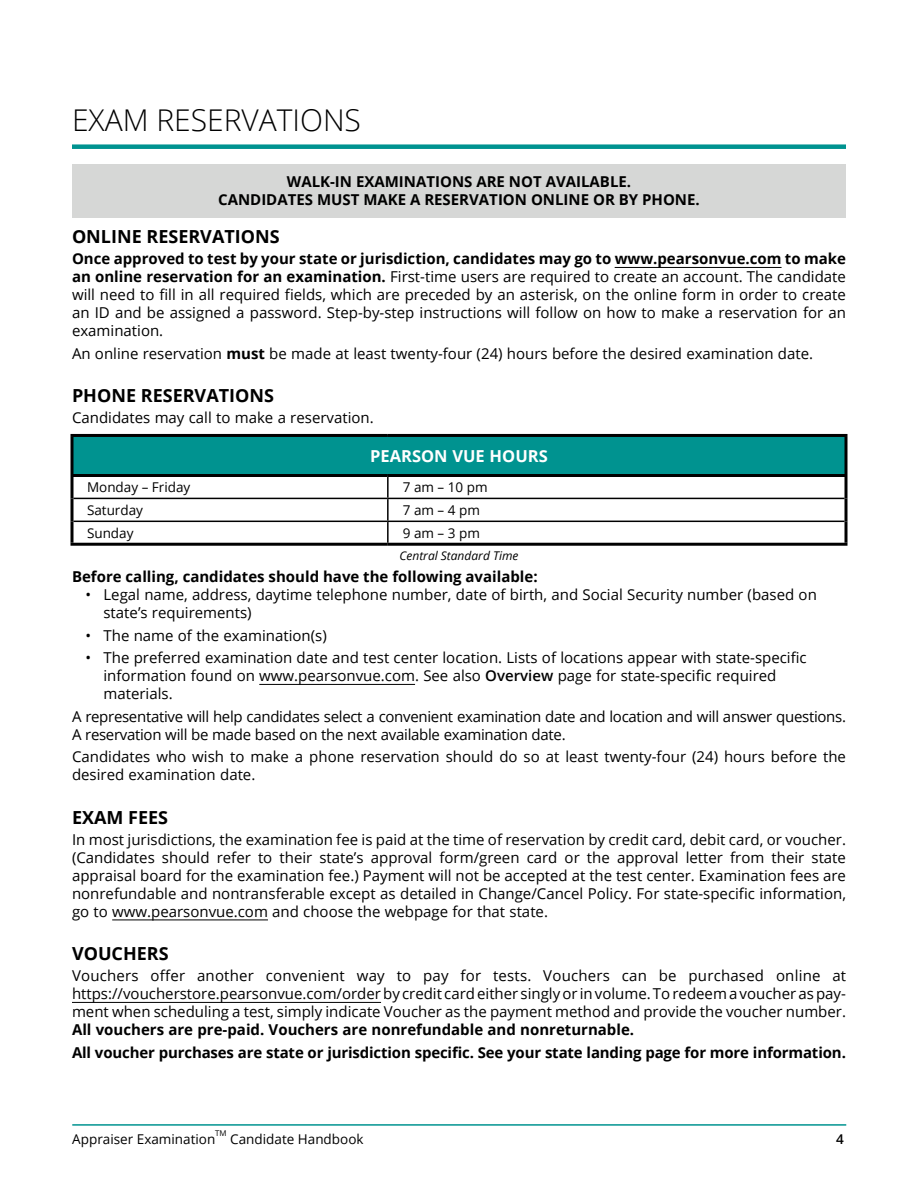
<style>
.page{position:relative;width:918px;height:1188px;background:#fff}
.page>*{position:absolute;margin:0;border:0;box-sizing:border-box;transform-origin:0 0}
.MAIN_HEAD{font:300 30px "Open Sans";color:#000}
.A_Head{font:700 18px "Open Sans";color:#000}
.Table_Head{font:700 16.5px "Open Sans";color:#fff}
.Text{font:15px/18px "Open Sans";color:#000;text-align:justify}
.Bullets{font:15px/18px "Open Sans";color:#000}
.Text-2{font:15px/18px "Open Sans";letter-spacing:-.02em;color:#000}
.Text-3{font:700 15px "Open Sans";letter-spacing:-.01em;color:#000}
.Notes_Head{font:700 15px/18px "Open Sans";color:#000;text-align:center}
.Text_before_list{font:700 15px "Open Sans";color:#000}
.table_body{font:13.5px "Open Sans";color:#000}
.t1{font:600 13.5px "Open Sans";color:#000}
.table_footnote{font:italic 12px "Open Sans";color:#000}
.t2{font:7.8px "Open Sans";color:#000}
.s1{font-weight:700}
.s2{font-weight:600}
</style>
<div class="page">
<hr style="left:72px;top:1124px;width:774px;height:2px;background:#009390">
<div style="left:72px;top:144px;width:774px;height:5px;background:#009390"></div>
<hr style="left:615px;top:267px;width:167px;height:1px;background:#000">
<hr style="left:259px;top:684px;width:156px;height:1px;background:#000">
<hr style="left:112px;top:920px;width:156px;height:1px;background:#000">
<hr style="left:72px;top:1002px;width:309px;height:1px;background:#000">
<div style="left:72px;top:164px;width:774px;height:54px;background:#d6d7d6"></div>
<div style="left:72px;top:435px;width:774px;height:41px;background:#009390"></div>
<svg style="left:70px;top:477px;width:4px;height:21px"></svg>
<svg style="left:844px;top:477px;width:4px;height:21px"></svg>
<svg style="left:70px;top:498px;width:4px;height:23px"></svg>
<svg style="left:844px;top:498px;width:4px;height:23px"></svg>
<svg style="left:70px;top:521px;width:4px;height:22px"></svg>
<svg style="left:844px;top:521px;width:4px;height:22px"></svg>
<hr style="left:70px;top:543px;width:318px;height:3px;background:#000">
<hr style="left:388px;top:543px;width:459px;height:3px;background:#000">
<hr style="left:387px;top:477px;width:2px;height:21px;background:#000">
<hr style="left:74px;top:498px;width:314px;height:1px;background:#000">
<hr style="left:388px;top:498px;width:456px;height:1px;background:#000">
<hr style="left:387px;top:499px;width:2px;height:22px;background:#000">
<hr style="left:74px;top:521px;width:314px;height:1px;background:#000">
<hr style="left:388px;top:521px;width:456px;height:1px;background:#000">
<hr style="left:387px;top:522px;width:2px;height:21px;background:#000">
<hr style="left:70px;top:434px;width:318px;height:3px;background:#000">
<svg style="left:70px;top:437px;width:4px;height:37px"></svg>
<hr style="left:388px;top:434px;width:459px;height:3px;background:#000">
<svg style="left:844px;top:437px;width:4px;height:37px"></svg>
<hr style="left:70px;top:474px;width:318px;height:3px;background:#000">
<hr style="left:388px;top:474px;width:459px;height:3px;background:#000">
<p class="MAIN_HEAD" style="left:72px;top:100px;width:290px">EXAM RESERVATIONS</p>
<p class="Notes_Head" style="left:218px;top:172px;width:483px">WALK-IN EXAMINATIONS ARE NOT AVAILABLE.<br>CANDIDATES MUST MAKE A RESERVATION ONLINE OR BY PHONE.</p>
<p class="A_Head" style="left:72px;top:224px;width:209px">ONLINE RESERVATIONS</p>
<p class="Text" style="left:72px;top:250px;width:776px"><span class="s1">Once approved to test by your state or jurisdiction, candidates may go to www.pearsonvue.com to make an online reservation for an examination.</span> First-time users are required to create an account. The candidate will need to fill in all required fields, which are preceded by an asterisk, on the online form in order to create an ID and be assigned a password. Step-by-step instructions will follow on how to make a reservation for an examination.</p>
<p class="Text" style="left:72px;top:344px;width:743px">An online reservation <span class="s1">must</span> be made at least twenty-four (24) hours before the desired examination date.</p>
<p class="A_Head" style="left:72px;top:383px;width:204px">PHONE RESERVATIONS</p>
<p class="Text" style="left:72px;top:409px;width:303px">Candidates may call to make a reservation.</p>
<p class="Table_Head" style="left:370px;top:444px;width:179px">PEARSON VUE HOURS</p>
<p class="table_body" style="left:87px;top:478px;width:105px">Monday – Friday</p>
<p class="table_body" style="left:403px;top:478px;width:86px">7 am – 10 pm</p>
<p class="table_body" style="left:87px;top:501px;width:58px">Saturday</p>
<p class="table_body" style="left:403px;top:501px;width:79px">7 am – 4 pm</p>
<p class="table_body" style="left:87px;top:523px;width:48px">Sunday</p>
<p class="table_body" style="left:403px;top:523px;width:79px">9 am – 3 pm</p>
<p class="table_footnote" style="left:400px;top:547px;width:120px">Central Standard Time</p>
<p class="Text_before_list" style="left:72px;top:566px;width:467px">Before calling, candidates should have the following available:</p>
<p class="Bullets" style="left:104px;top:586px;width:715px;text-indent:-18px">• Legal name, address, daytime telephone number, date of birth, and Social Security number (based on state’s requirements)</p>
<p class="Bullets" style="left:86px;top:626px;width:243px">• The name of the examination(s)</p>
<p class="Bullets" style="left:104px;top:649px;width:705px;text-indent:-18px">• The preferred examination date and test center location. Lists of locations appear with state-specific information found on www.pearsonvue.com. See also <span class="s2">Overview</span> page for state-specific required materials.</p>
<p class="Text-2" style="left:72px;top:707px;width:776px">A representative will help candidates select a convenient examination date and location and will answer questions.<br>A reservation will be made based on the next available examination date.</p>
<p class="Text" style="left:72px;top:748px;width:776px">Candidates who wish to make a phone reservation should do so at least twenty-four (24) hours before the desired examination date.</p>
<p class="A_Head" style="left:72px;top:805px;width:98px">EXAM FEES</p>
<p class="Text" style="left:72px;top:830px;width:776px">In most jurisdictions, the examination fee is paid at the time of reservation by credit card, debit card, or voucher. (Candidates should refer to their state’s approval form/green card or the approval letter from their state appraisal board for the examination fee.) Payment will not be accepted at the test center. Examination fees are nonrefundable and nontransferable except as detailed in Change/Cancel Policy. For state-specific information, go to www.pearsonvue.com and choose the webpage for that state.</p>
<p class="A_Head" style="left:72px;top:941px;width:98px">VOUCHERS</p>
<p class="Text" style="left:72px;top:967px;width:776px">Vouchers offer another convenient way to pay for tests. Vouchers can be purchased online at https://voucherstore.pearsonvue.com/order by credit card either singly or in volume. To redeem a voucher as pay&shy;ment when scheduling a test, simply indicate Voucher as the payment method and provide the voucher number.<br><span class="s1">All vouchers are pre-paid. Vouchers are nonrefundable and nonreturnable.</span></p>
<p class="Text-3" style="left:72px;top:1042px;width:775px">All voucher purchases are state or jurisdiction specific. See your state landing page for more information.</p>
<p class="t2" style="left:215px;top:1128px;width:13px">TM</p>
<p class="table_body" style="left:230px;top:1130px;width:135px">Candidate Handbook</p>
<p class="t1" style="left:836px;top:1130px;width:9px">4</p>
<p class="table_body" style="left:72px;top:1130px;width:145px">Appraiser Examination</p>
</div>
